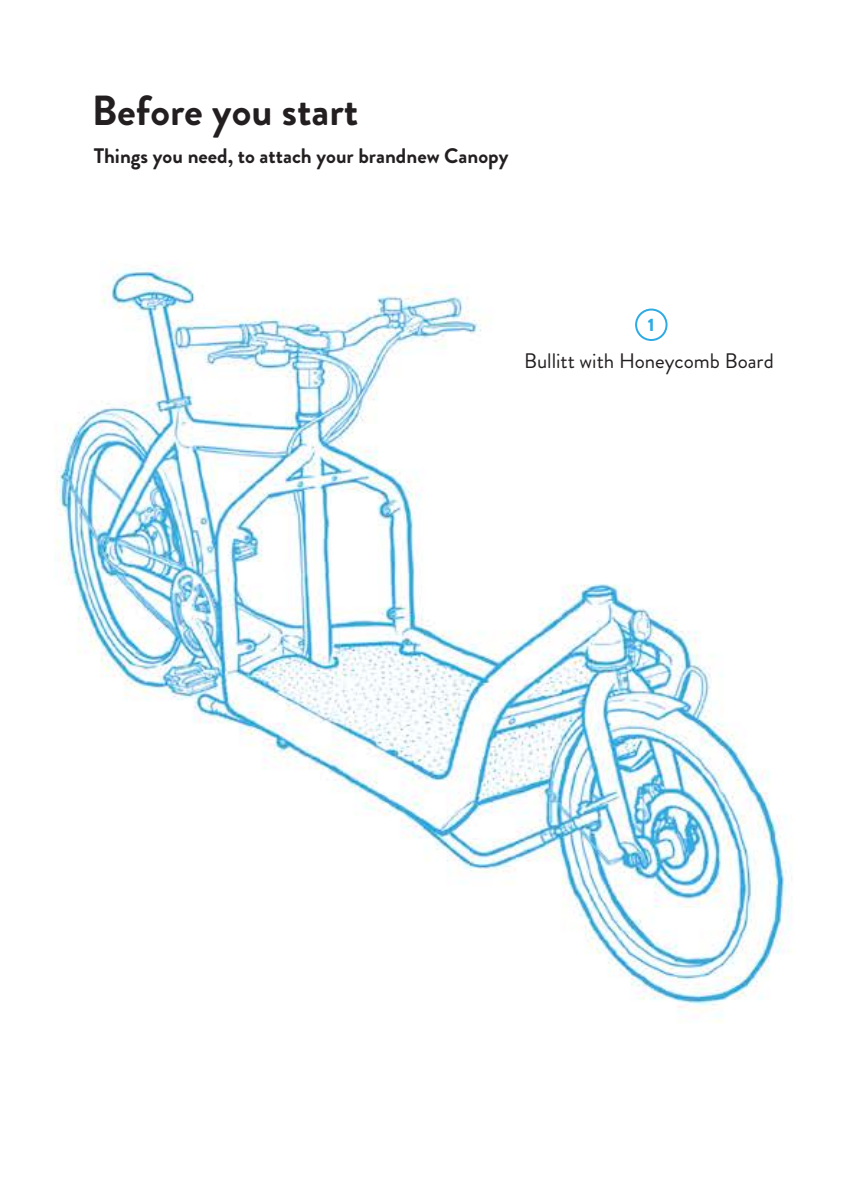
<style>
.page{position:relative;width:842px;height:1191px;background:#fff}
.page>*{position:absolute;margin:0;border:0;box-sizing:border-box;transform-origin:0 0}
.t1{font:700 42px "Brandon Grotesque";color:#231f20}
.t2{font:700 21px "Brandon Grotesque";color:#231f20}
.t3{font:21px "Brandon Grotesque";color:#231f20}
.t4{font:900 18px "Brandon Grotesque";color:#2eabe2}
</style>
<div class="page">
<img style="left:55px;top:265px;width:737px;height:757px">
<div style="left:635px;top:308px;width:32px;height:33px;border:2px solid #2eabe2;border-radius:50%"></div>
<h1 class="t1" style="left:92px;top:82px;width:268px">Before you start</h1>
<p class="t2" style="left:94px;top:141px;width:416px">Things you need, to attach your brandnew Canopy</p>
<p class="t4" style="left:648px;top:312px;width:8px">1</p>
<p class="t3" style="left:524px;top:347px;width:251px">Bullitt with Honeycomb Board</p>
</div>
